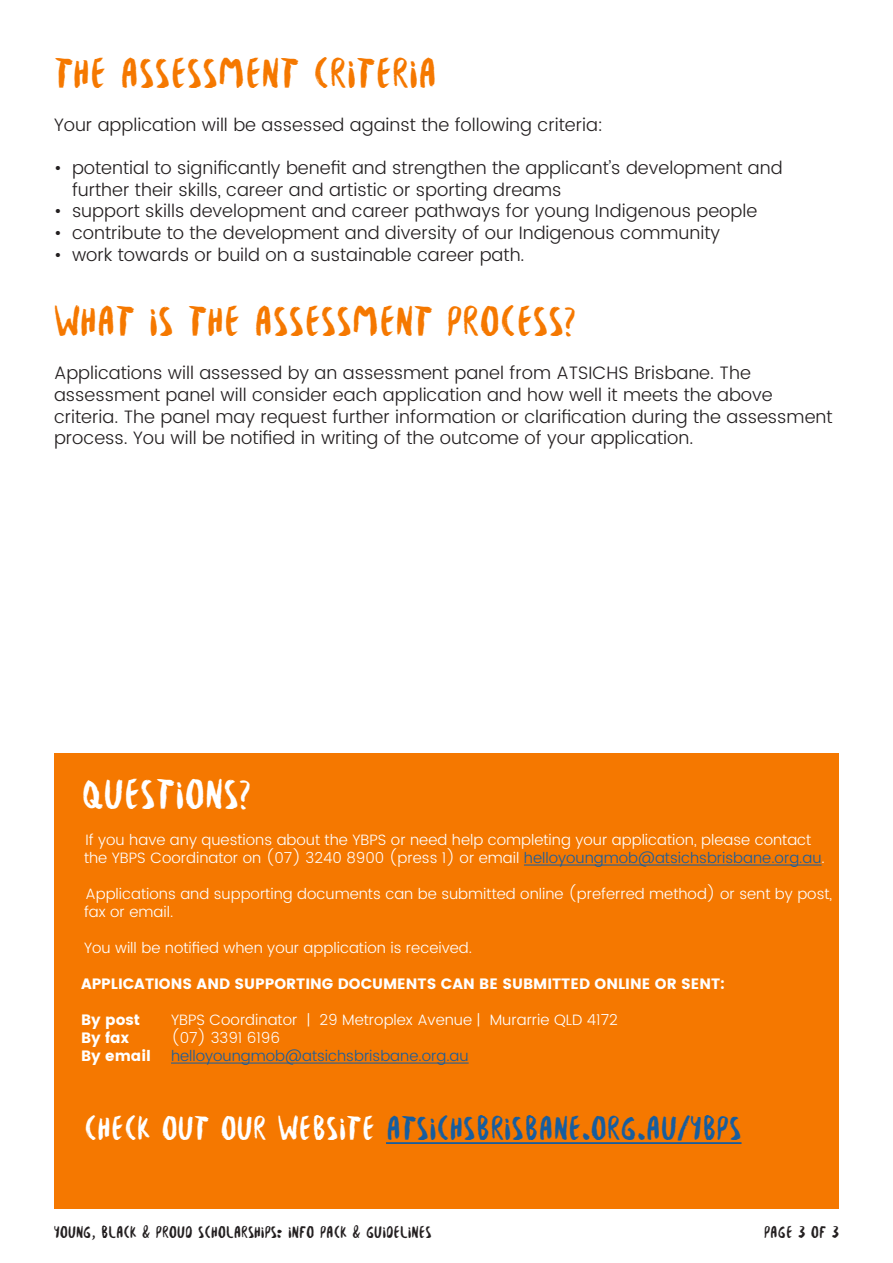
<style>
.page{position:relative;width:893px;height:1263px;background:#fff}
.page>*{position:absolute;margin:0;border:0;box-sizing:border-box;transform-origin:0 0}
.t1{font:45px "Besom";color:#f57800}
.t2{font:45px "Besom";color:#fff}
.t3{font:36px "Besom";color:#175d9e}
.t4{font:300 18px/21.6px "Poppins";color:#231f20}
.t5{font:18px "Besom";color:#231f20}
.t6{font:300 15px/18px "Poppins";color:#fff}
.t7{font:15px "Poppins";color:#fff}
.t8{font:300 15px "Poppins";color:#175d9e}
.s1{color:#175d9e}
.s2{color:#fff}
</style>
<div class="page">
<div style="left:54px;top:754px;width:785px;height:455px;background:#f57800"></div>
<hr style="left:524px;top:865px;width:298px;height:1px;background:#175d9e">
<hr style="left:171px;top:1063px;width:298px;height:1px;background:#175d9e">
<hr style="left:386px;top:1142px;width:355px;height:2px;background:#175d9e">
<p class="t1" style="left:54px;top:40px;width:385px">THE ASSESSMENT CRITERIA</p>
<p class="t4" style="left:54px;top:115px;width:551px">Your application will be assessed against the following criteria:</p>
<p class="t4" style="left:72px;top:158px;width:712px;text-indent:-18px">• potential to significantly benefit and strengthen the applicant’s development and further their skills, career and artistic or sporting dreams</p>
<p class="t4" style="left:54px;top:201px;width:705px">• support skills development and career pathways for young Indigenous people</p>
<p class="t4" style="left:54px;top:223px;width:668px">• contribute to the development and diversity of our Indigenous community</p>
<p class="t4" style="left:54px;top:244px;width:472px">• work towards or build on a sustainable career path.</p>
<p class="t1" style="left:54px;top:288px;width:523px">WHAT IS THE ASSESSMENT PROCESS?</p>
<p class="t4" style="left:54px;top:363px;width:780px">Applications will assessed by an assessment panel from ATSICHS Brisbane. The assessment panel will consider each application and how well it meets the above criteria. The panel may request further information or clarification during the assessment</p>
<p class="t4" style="left:54px;top:428px;width:641px">process. You will be notified in writing of the outcome of your application.</p>
<p class="t2" style="left:82px;top:761px;width:170px">QUESTIONS?</p>
<p class="t6" style="left:84px;top:831px;width:742px">If you have any questions about the YBPS or need help completing your application, please contact the YBPS Coordinator on (07) 3240 8900 (press 1) or email <span class="s1">helloyoungmob@atsichsbrisbane.org.au</span>.</p>
<p class="t6" style="left:84px;top:885px;width:750px">Applications and supporting documents can be submitted online (preferred method) or sent by post, fax or email.</p>
<p class="t6" style="left:84px;top:939px;width:390px">You will be notified when your application is received.</p>
<p class="t7" style="left:81px;top:975px;width:646px">APPLICATIONS AND SUPPORTING DOCUMENTS CAN BE SUBMITTED ONLINE OR SENT:</p>
<p class="t7" style="left:81px;top:1011px;width:61px">By post</p>
<p class="t6" style="left:171px;top:1011px;width:448px">YBPS Coordinator | 29 Metroplex Avenue | Murarrie QLD 4172</p>
<p class="t7" style="left:81px;top:1029px;width:49px">By fax</p>
<p class="t6" style="left:171px;top:1029px;width:111px">(07) 3391 6196</p>
<p class="t7" style="left:81px;top:1047px;width:72px">By email</p>
<p class="t8" style="left:171px;top:1045px;width:299px">helloyoungmob@atsichsbrisbane.org.au</p>
<p class="t3" style="left:84px;top:1102px;width:659px"><span class="s2">CHECK OUT OUR WEBSITE</span> ATSICHSBRISBANE.ORG.AU/YBPS</p>
<p class="t5" style="left:54px;top:1218px;width:379px">YOUNG, BLACK &amp; PROUD SCHOLARSHIPS: INFO PACK &amp; GUIDELINES</p>
<p class="t5" style="left:764px;top:1218px;width:76px">PAGE 3 OF 3</p>
</div>
